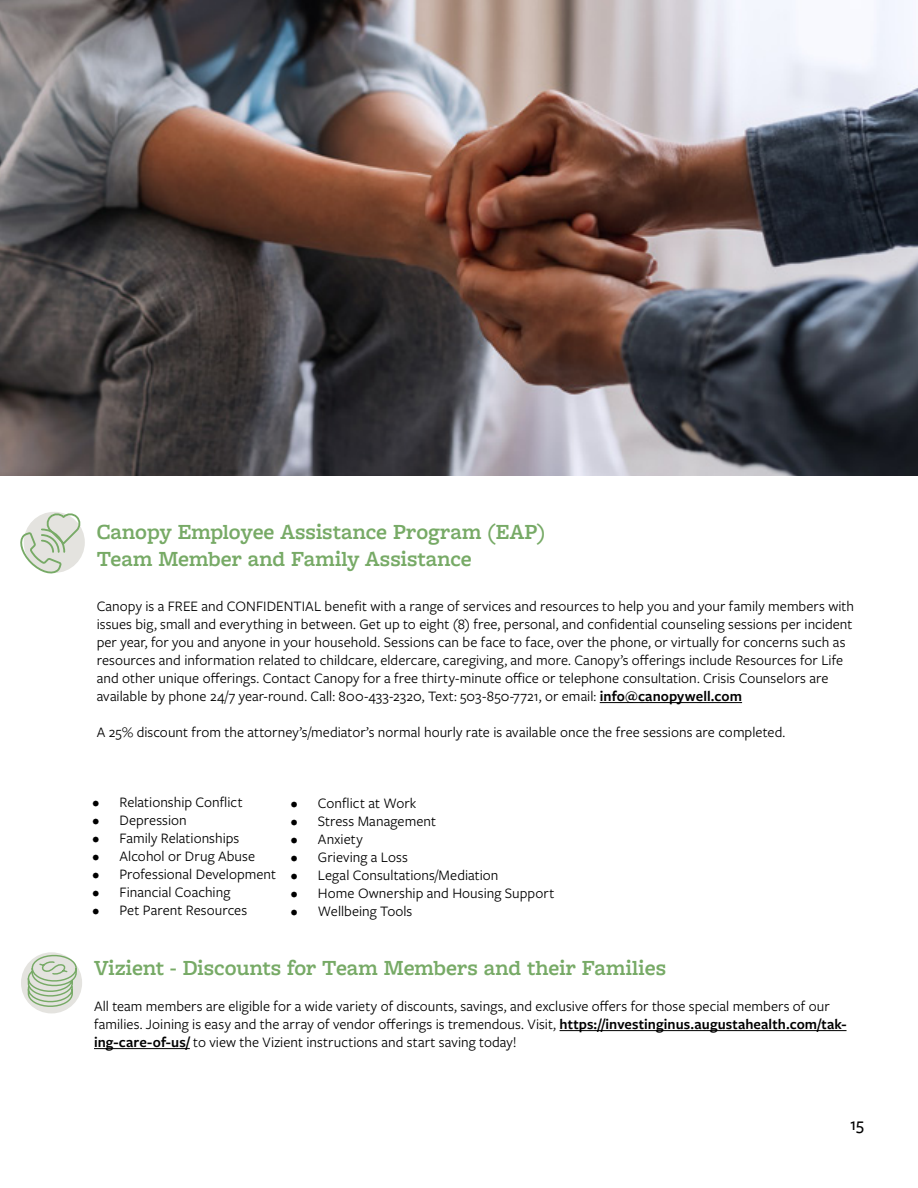
<style>
.page{position:relative;width:918px;height:1188px;background:#fff}
.page>*{position:absolute;margin:0;border:0;box-sizing:border-box;transform-origin:0 0}
.t1{font:600 22.5px/27px "Freight Macro Pro";color:#7a6}
.t2{font:500 18px "Freight Sans Pro";color:#000}
.t3{font:15px/18px "Freight Sans Pro";letter-spacing:.005em;color:#000}
.s1{font-weight:600}
</style>
<div class="page">
<hr style="left:600px;top:702px;width:142px;height:1px;background:#000">
<hr style="left:560px;top:1030px;width:287px;height:1px;background:#000">
<hr style="left:94px;top:1048px;width:96px;height:1px;background:#000">
<div style="left:21px;top:952px;width:61px;height:61px;background:#e4e3df;border-radius:50%"></div>
<svg style="left:20px;top:513px;width:63px;height:61px"></svg>
<svg style="left:25px;top:952px;width:53px;height:57px"></svg>
<img style="left:0;top:0;width:918px;height:475px">
<h1 class="t1" style="left:97px;top:517px;width:450px">Canopy Employee Assistance Program (EAP)<br>Team Member and Family Assistance</h1>
<p class="t3" style="left:97px;top:596px;width:759px">Canopy is a FREE and CONFIDENTIAL benefit with a range of services and resources to help you and your family members with issues big, small and everything in between. Get up to eight (8) free, personal, and confidential counseling sessions per incident per year, for you and anyone in your household. Sessions can be face to face, over the phone, or virtually for concerns such as resources and information related to childcare, eldercare, caregiving, and more. Canopy’s offerings include Resources for Life and other unique offerings. Contact Canopy for a free thirty-minute office or telephone consultation. Crisis Counselors are available by phone 24/7 year-round. Call: 800-433-2320, Text: 503-850-7721, or email: <span class="s1">info@canopywell.com</span></p>
<p class="t3" style="left:97px;top:722px;width:690px">A 25% discount from the attorney’s/mediator’s normal hourly rate is available once the free sessions are completed.</p>
<p class="t3" style="left:93px;top:792px;width:152px">• Relationship Conflict</p>
<p class="t3" style="left:93px;top:810px;width:96px">• Depression</p>
<p class="t3" style="left:93px;top:828px;width:148px">• Family Relationships</p>
<p class="t3" style="left:93px;top:846px;width:164px">• Alcohol or Drug Abuse</p>
<p class="t3" style="left:93px;top:864px;width:185px">• Professional Development</p>
<p class="t3" style="left:93px;top:882px;width:139px">• Financial Coaching</p>
<p class="t3" style="left:93px;top:900px;width:156px">• Pet Parent Resources</p>
<p class="t3" style="left:291px;top:793px;width:127px">• Conflict at Work</p>
<p class="t3" style="left:291px;top:811px;width:147px">• Stress Management</p>
<p class="t3" style="left:291px;top:829px;width:73px">• Anxiety</p>
<p class="t3" style="left:291px;top:847px;width:118px">• Grieving a Loss</p>
<p class="t3" style="left:291px;top:865px;width:209px">• Legal Consultations/Mediation</p>
<p class="t3" style="left:291px;top:883px;width:265px">• Home Ownership and Housing Support</p>
<p class="t3" style="left:291px;top:901px;width:123px">• Wellbeing Tools</p>
<h1 class="t1" style="left:94px;top:953px;width:574px">Vizient - Discounts for Team Members and their Families</h1>
<p class="t3" style="left:94px;top:996px;width:754px">All team members are eligible for a wide variety of discounts, savings, and exclusive offers for those special members of our families. Joining is easy and the array of vendor offerings is tremendous. Visit, <span class="s1">https://investinginus.augustahealth.com/tak&shy;ing-care-of-us/</span> to view the Vizient instructions and start saving today!</p>
<p class="t2" style="left:850px;top:1112px;width:15px">15</p>
</div>
